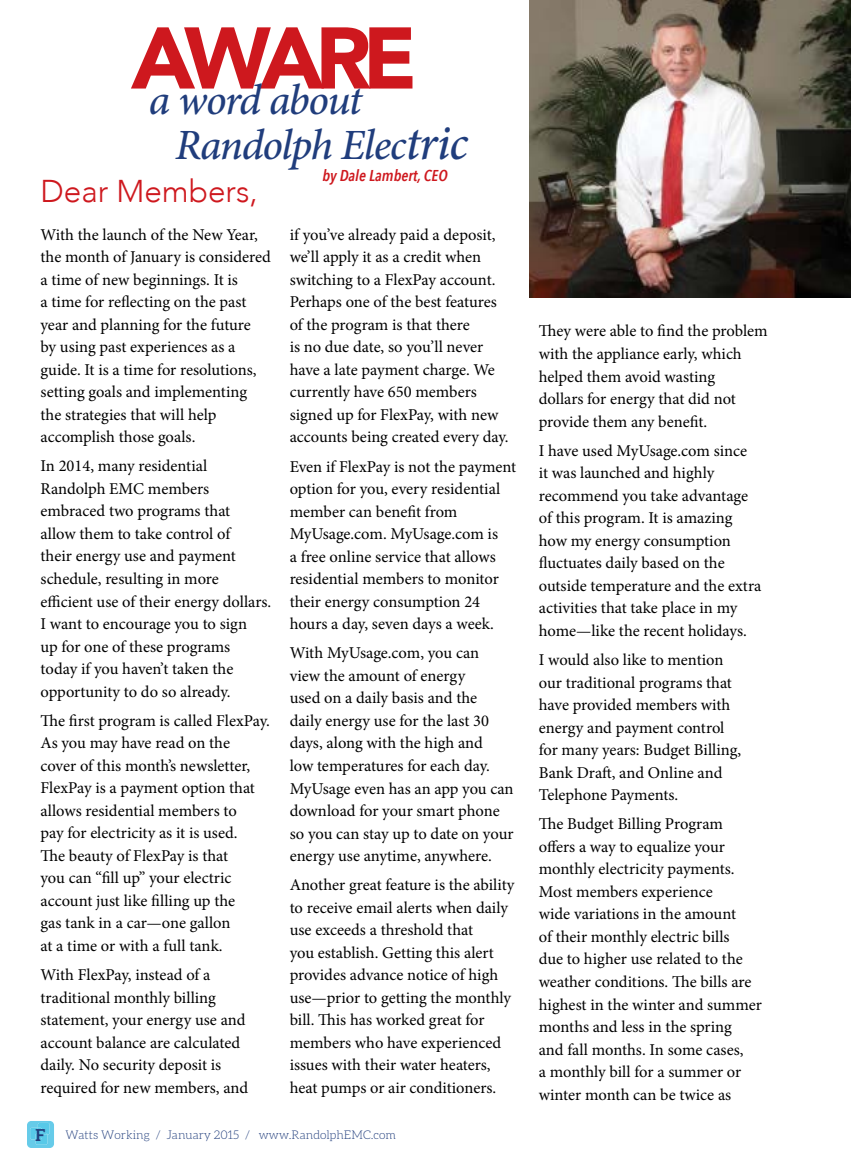
<style>
.page{position:relative;width:851px;height:1175px;background:#fff}
.page>*{position:absolute;margin:0;border:0;box-sizing:border-box;transform-origin:0 0}
.t1{font:900 86.4px "Avenir";letter-spacing:-.11em;color:#ce181e}
.t2{font:italic 500 43.2px/45px "Minion Pro";letter-spacing:-.035em;color:#203d7c}
.t3{font:300 31.5px "Avenir";color:#ce181e}
.t4{font:16.5px/22.5px "Minion Pro";color:#000}
.t5{font:italic 600 15.75px "Avenir Next Condensed";color:#ce181e}
.t6{font:300 12px "Aleo";color:#203d7c}
.s1{font-size:49.5px}
.s2{font-weight:700;font-size:16.5px}
</style>
<div class="page">
<img style="left:530px;top:0;width:320px;height:297px">
<svg style="left:27px;top:1121px;width:27px;height:26px"></svg>
<h1 class="t1" style="left:131px;top:-16px;width:287px">AWARE</h1>
<h2 class="t2" style="left:175px;top:77px;width:294px;text-indent:-26px">a word about<br>Randolph Elec<span class="s1">tric</span></h2>
<p class="t5" style="left:322px;top:166px;width:127px">by Dale Lambert, CEO</p>
<h3 class="t3" style="left:40px;top:172px;width:219px">Dear Members,</h3>
<p class="t4" style="left:40px;top:223px;width:232px">With the launch of the New Year, the month of January is considered a time of new beginnings. It is<br>a time for reflecting on the past year and planning for the future<br>by using past experiences as a guide. It is a time for resolutions, setting goals and implementing the strategies that will help accomplish those goals.</p>
<p class="t4" style="left:40px;top:455px;width:232px">In 2014, many residential<br>Randolph EMC members embraced two programs that<br>allow them to take control of<br>their energy use and payment schedule, resulting in more efficient use of their energy dollars.<br>I want to encourage you to sign<br>up for one of these programs<br>today if you haven’t taken the opportunity to do so already.</p>
<p class="t4" style="left:40px;top:709px;width:231px">The first program is called FlexPay.<br>As you may have read on the cover of this month’s newsletter,<br>FlexPay is a payment option that allows residential members to<br>pay for electricity as it is used.<br>The beauty of FlexPay is that<br>you can “fill up” your electric account just like filling up the<br>gas tank in a car—one gallon<br>at a time or with a full tank.</p>
<p class="t4" style="left:40px;top:963px;width:209px">With FlexPay, instead of a traditional monthly billing statement, your energy use and account balance are calculated daily. No security deposit is required for new members, and</p>
<p class="t4" style="left:290px;top:223px;width:220px">if you’ve already paid a deposit, we’ll apply it as a credit when switching to a FlexPay account.<br>Perhaps one of the best features of the program is that there<br>is no due date, so you’ll never have a late payment charge. We currently have 650 members signed up for FlexPay, with new accounts being created every day.</p>
<p class="t4" style="left:290px;top:455px;width:228px">Even if FlexPay is not the payment option for you, every residential member can benefit from<br>MyUsage.com. MyUsage.com is<br>a free online service that allows residential members to monitor their energy consumption 24 hours a day, seven days a week.</p>
<p class="t4" style="left:290px;top:642px;width:225px">With MyUsage.com, you can view the amount of energy<br>used on a daily basis and the<br>daily energy use for the last 30 days, along with the high and<br>low temperatures for each day.<br>MyUsage even has an app you can download for your smart phone so you can stay up to date on your energy use anytime, anywhere.</p>
<p class="t4" style="left:290px;top:873px;width:226px">Another great feature is the ability to receive email alerts when daily use exceeds a threshold that<br>you establish. Getting this alert provides advance notice of high use—prior to getting the monthly bill. This has worked great for members who have experienced issues with their water heaters, heat pumps or air conditioners.</p>
<p class="t6" style="left:36px;top:1128px;width:362px"><span class="s2">F</span> Watts Working / January 2015 / www.RandolphEMC.com</p>
<p class="t4" style="left:539px;top:320px;width:230px">They were able to find the problem with the appliance early, which helped them avoid wasting<br>dollars for energy that did not provide them any benefit.</p>
<p class="t4" style="left:539px;top:439px;width:224px">I have used MyUsage.com since<br>it was launched and highly recommend you take advantage of this program. It is amazing how my energy consumption fluctuates daily based on the outside temperature and the extra activities that take place in my home—like the recent holidays.</p>
<p class="t4" style="left:539px;top:648px;width:204px">I would also like to mention our traditional programs that have provided members with energy and payment control for many years: Budget Billing,<br>Bank Draft, and Online and<br>Telephone Payments.</p>
<p class="t4" style="left:539px;top:813px;width:225px">The Budget Billing Program offers a way to equalize your monthly electricity payments.<br>Most members experience<br>wide variations in the amount<br>of their monthly electric bills<br>due to higher use related to the weather conditions. The bills are highest in the winter and summer months and less in the spring<br>and fall months. In some cases,<br>a monthly bill for a summer or winter month can be twice as</p>
</div>
